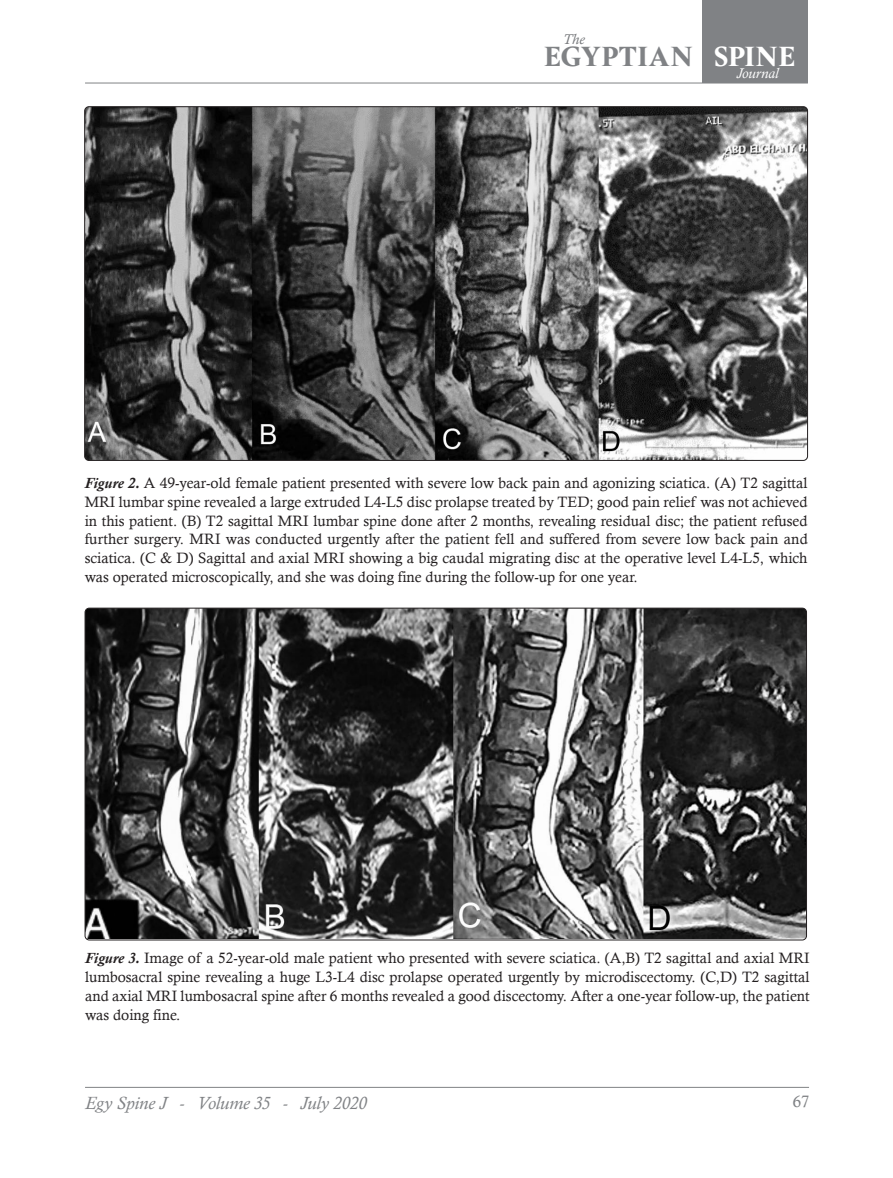
<style>
.page{position:relative;width:893px;height:1178px;background:#fff}
.page>*{position:absolute;margin:0;border:0;box-sizing:border-box;transform-origin:0 0}
.t1{font:800 29.85px "Hermann";letter-spacing:.005em;color:#808285}
.t2{font:italic 18px "Calisto";letter-spacing:-.005em;color:#808285}
.t3{font:16.5px "Calisto";color:#808285}
.Figures{font:15px/18.8px "Calisto";color:#231f20;text-align:justify}
.t4{font:italic 14.4px "Calisto";color:#fff}
.t5{font:italic 14.4px "Calisto";color:#787a7d}
.s1{color:#fff}
.s2{font-weight:700;font-style:italic}
</style>
<div class="page">
<hr style="left:85px;top:1087px;width:724px;height:1px;background:#808285">
<hr style="left:85px;top:83px;width:723px;height:1px;background:#808285">
<div style="left:702px;top:0;width:106px;height:83px;background:#808285"></div>
<img style="left:86px;top:108px;width:720px;height:351px">
<img style="left:85px;top:608px;width:721px;height:331px">
<p class="t5" style="left:563px;top:31px;width:23px">The</p>
<h1 class="t1" style="left:544px;top:34px;width:253px">EGYPTIAN <span class="s1">SPINE</span></h1>
<p class="t4" style="left:737px;top:64px;width:44px">Journal</p>
<p class="Figures" style="left:85px;top:473px;width:725px"><span class="s2">Figure 2.</span> A 49-year-old female patient presented with severe low back pain and agonizing sciatica. (A) T2 sagittal MRI lumbar spine revealed a large extruded L4-L5 disc prolapse treated by TED; good pain relief was not achieved in this patient. (B) T2 sagittal MRI lumbar spine done after 2 months, revealing residual disc; the patient refused further surgery. MRI was conducted urgently after the patient fell and suffered from severe low back pain and sciatica. (C &amp; D) Sagittal and axial MRI showing a big caudal migrating disc at the operative level L4-L5, which was operated microscopically, and she was doing fine during the follow-up for one year.</p>
<p class="Figures" style="left:85px;top:948px;width:726px"><span class="s2">Figure 3.</span> Image of a 52-year-old male patient who presented with severe sciatica. (A,B) T2 sagittal and axial MRI lumbosacral spine revealing a huge L3-L4 disc prolapse operated urgently by microdiscectomy. (C,D) T2 sagittal and axial MRI lumbosacral spine after 6 months revealed a good discectomy. After a one-year follow-up, the patient was doing fine.</p>
<p class="t2" style="left:85px;top:1092px;width:283px">Egy Spine J - Volume 35 - July 2020</p>
<p class="t3" style="left:793px;top:1092px;width:18px">67</p>
</div>
